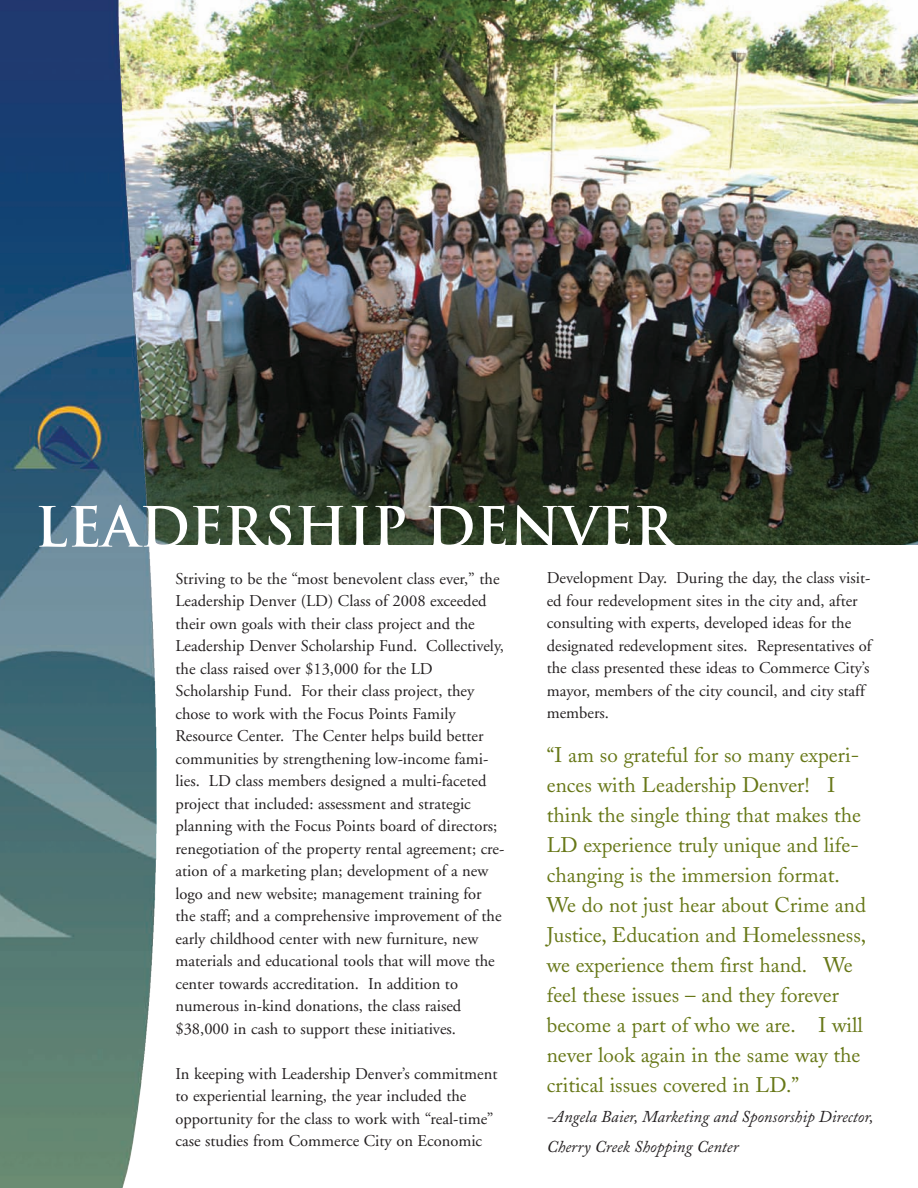
<style>
.page{position:relative;width:918px;height:1188px;background:#fff}
.page>*{position:absolute;margin:0;border:0;box-sizing:border-box;transform-origin:0 0}
.t1{font:700 54px "Trajan";color:#fff}
.t2{font:21px/30px "Adobe Caslon";color:#677717}
.t3{font:16.5px/22.5px "Adobe Garamond";color:#231f20}
.t4{font:italic 16.5px/30px "Adobe Caslon";color:#231f20}
</style>
<div class="page">
<img style="left:157px;top:0;width:761px;height:545px">
<img style="left:0;top:0;width:157px;height:1188px">
<h1 class="t1" style="left:35px;top:496px;width:641px">LEADERSHIP DENVER</h1>
<p class="t3" style="left:547px;top:568px;width:326px">Development Day. During the day, the class visit&shy;ed four redevelopment sites in the city and, after consulting with experts, developed ideas for the designated redevelopment sites. Representatives of the class presented these ideas to Commerce City’s mayor, members of the city council, and city staff members.</p>
<p class="t2" style="left:547px;top:742px;width:321px">“I am so grateful for so many experi&shy;ences with Leadership Denver! I think the single thing that makes the LD experience truly unique and life&shy;changing is the immersion format.<br>We do not just hear about Crime and Justice, Education and Homelessness, we experience them first hand. We feel these issues – and they forever become a part of who we are. I will never look again in the same way the critical issues covered in LD.”</p>
<p class="t4" style="left:547px;top:1104px;width:328px">-Angela Baier, Marketing and Sponsorship Director,<br>Cherry Creek Shopping Center</p>
<p class="t3" style="left:175px;top:569px;width:330px">Striving to be the “most benevolent class ever,” the Leadership Denver (LD) Class of 2008 exceeded their own goals with their class project and the Leadership Denver Scholarship Fund. Collectively, the class raised over $13,000 for the LD Scholarship Fund. For their class project, they chose to work with the Focus Points Family Resource Center. The Center helps build better communities by strengthening low-income fami&shy;lies. LD class members designed a multi-faceted project that included: assessment and strategic planning with the Focus Points board of directors; renegotiation of the property rental agreement; cre&shy;ation of a marketing plan; development of a new logo and new website; management training for the staff; and a comprehensive improvement of the early childhood center with new furniture, new materials and educational tools that will move the center towards accreditation. In addition to numerous in-kind donations, the class raised $38,000 in cash to support these initiatives.</p>
<p class="t3" style="left:175px;top:1064px;width:323px">In keeping with Leadership Denver’s commitment to experiential learning, the year included the opportunity for the class to work with “real-time” case studies from Commerce City on Economic</p>
</div>
